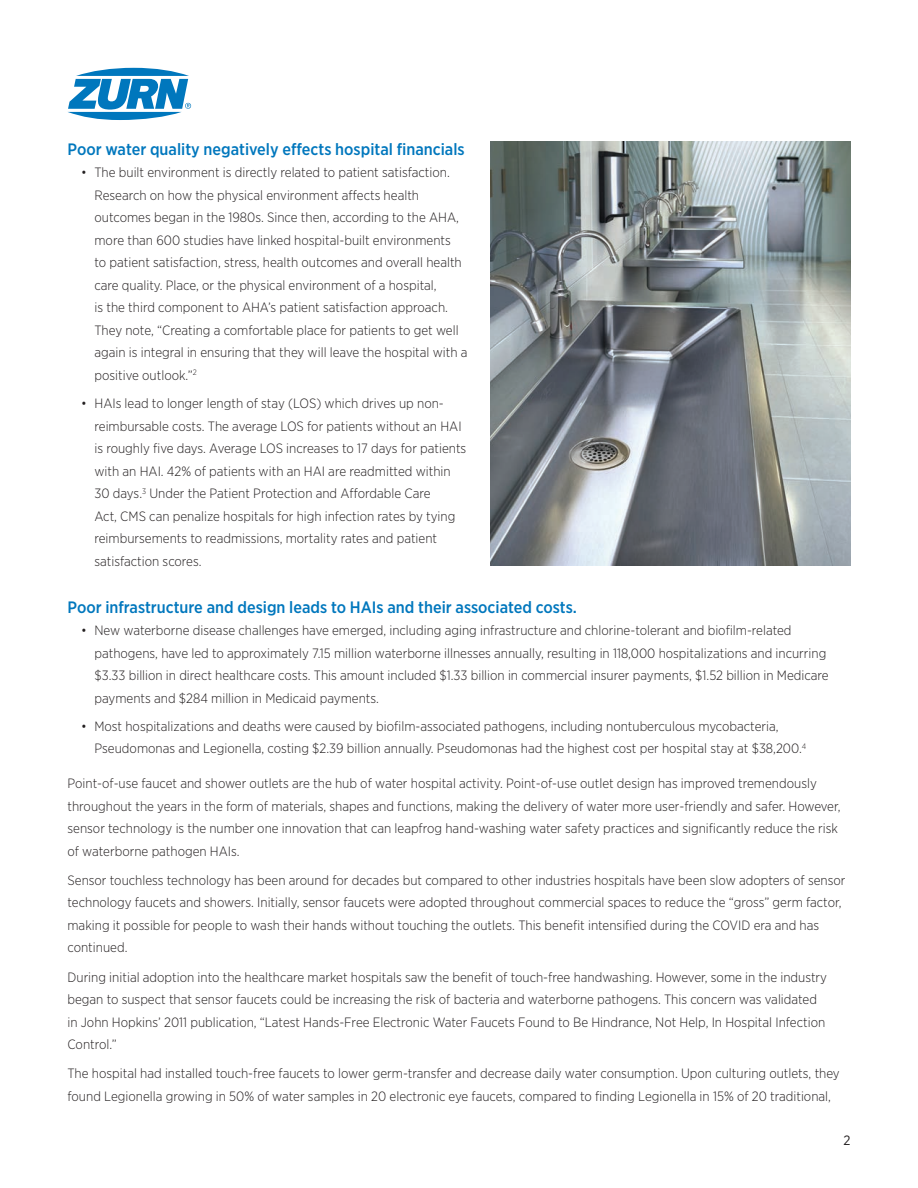
<style>
.page{position:relative;width:918px;height:1188px;background:#fff}
.page>*{position:absolute;margin:0;border:0;box-sizing:border-box;transform-origin:0 0}
.t1{font:500 16.5px "Gotham Narrow";color:#0077bd}
.t2{font:300 13.5px/22.5px "Gotham Narrow";color:#231f20}
.t3{font:13.5px "Gotham Narrow";color:#231f20}
</style>
<div class="page">
<svg style="left:68px;top:68px;width:123px;height:52px"></svg>
<img style="left:490px;top:142px;width:360px;height:424px">
<p class="t1" style="left:68px;top:139px;width:399px">Poor water quality negatively effects hospital financials</p>
<p class="t2" style="left:94px;top:161px;width:375px;text-indent:-14px">• The built environment is directly related to patient satisfaction.<br>Research on how the physical environment affects health outcomes began in the 1980s. Since then, according to the AHA, more than 600 studies have linked hospital-built environments<br>to patient satisfaction, stress, health outcomes and overall health care quality. Place, or the physical environment of a hospital,<br>is the third component to AHA’s patient satisfaction approach.<br>They note, “Creating a comfortable place for patients to get well again is integral in ensuring that they will leave the hospital with a positive outlook.”<sup>2</sup></p>
<p class="t2" style="left:94px;top:392px;width:373px;text-indent:-13px">• HAIs lead to longer length of stay (LOS) which drives up non&shy;reimbursable costs. The average LOS for patients without an HAI is roughly five days. Average LOS increases to 17 days for patients with an HAI. 42% of patients with an HAI are readmitted within 30 days.<sup>3</sup> Under the Patient Protection and Affordable Care<br>Act, CMS can penalize hospitals for high infection rates by tying reimbursements to readmissions, mortality rates and patient satisfaction scores.</p>
<p class="t1" style="left:68px;top:596px;width:511px">Poor infrastructure and design leads to HAIs and their associated costs.</p>
<p class="t2" style="left:94px;top:619px;width:736px;text-indent:-14px">• New waterborne disease challenges have emerged, including aging infrastructure and chlorine-tolerant and biofilm-related pathogens, have led to approximately 7.15 million waterborne illnesses annually, resulting in 118,000 hospitalizations and incurring $3.33 billion in direct healthcare costs. This amount included $1.33 billion in commercial insurer payments, $1.52 billion in Medicare payments and $284 million in Medicaid payments.</p>
<p class="t2" style="left:94px;top:714px;width:713px;text-indent:-14px">• Most hospitalizations and deaths were caused by biofilm-associated pathogens, including nontuberculous mycobacteria,<br>Pseudomonas and Legionella, costing $2.39 billion annually. Pseudomonas had the highest cost per hospital stay at $38,200.<sup>4</sup></p>
<p class="t2" style="left:68px;top:772px;width:775px">Point-of-use faucet and shower outlets are the hub of water hospital activity. Point-of-use outlet design has improved tremendously throughout the years in the form of materials, shapes and functions, making the delivery of water more user-friendly and safer. However, sensor technology is the number one innovation that can leapfrog hand-washing water safety practices and significantly reduce the risk of waterborne pathogen HAIs.</p>
<p class="t2" style="left:68px;top:869px;width:780px">Sensor touchless technology has been around for decades but compared to other industries hospitals have been slow adopters of sensor technology faucets and showers. Initially, sensor faucets were adopted throughout commercial spaces to reduce the “gross” germ factor, making it possible for people to wash their hands without touching the outlets. This benefit intensified during the COVID era and has continued.</p>
<p class="t2" style="left:68px;top:965px;width:761px">During initial adoption into the healthcare market hospitals saw the benefit of touch-free handwashing. However, some in the industry began to suspect that sensor faucets could be increasing the risk of bacteria and waterborne pathogens. This concern was validated in John Hopkins’ 2011 publication, “Latest Hands-Free Electronic Water Faucets Found to Be Hindrance, Not Help, In Hospital Infection Control.”</p>
<p class="t2" style="left:68px;top:1062px;width:774px">The hospital had installed touch-free faucets to lower germ-transfer and decrease daily water consumption. Upon culturing outlets, they found Legionella growing in 50% of water samples in 20 electronic eye faucets, compared to finding Legionella in 15% of 20 traditional,</p>
<p class="t3" style="left:843px;top:1132px;width:9px">2</p>
</div>
